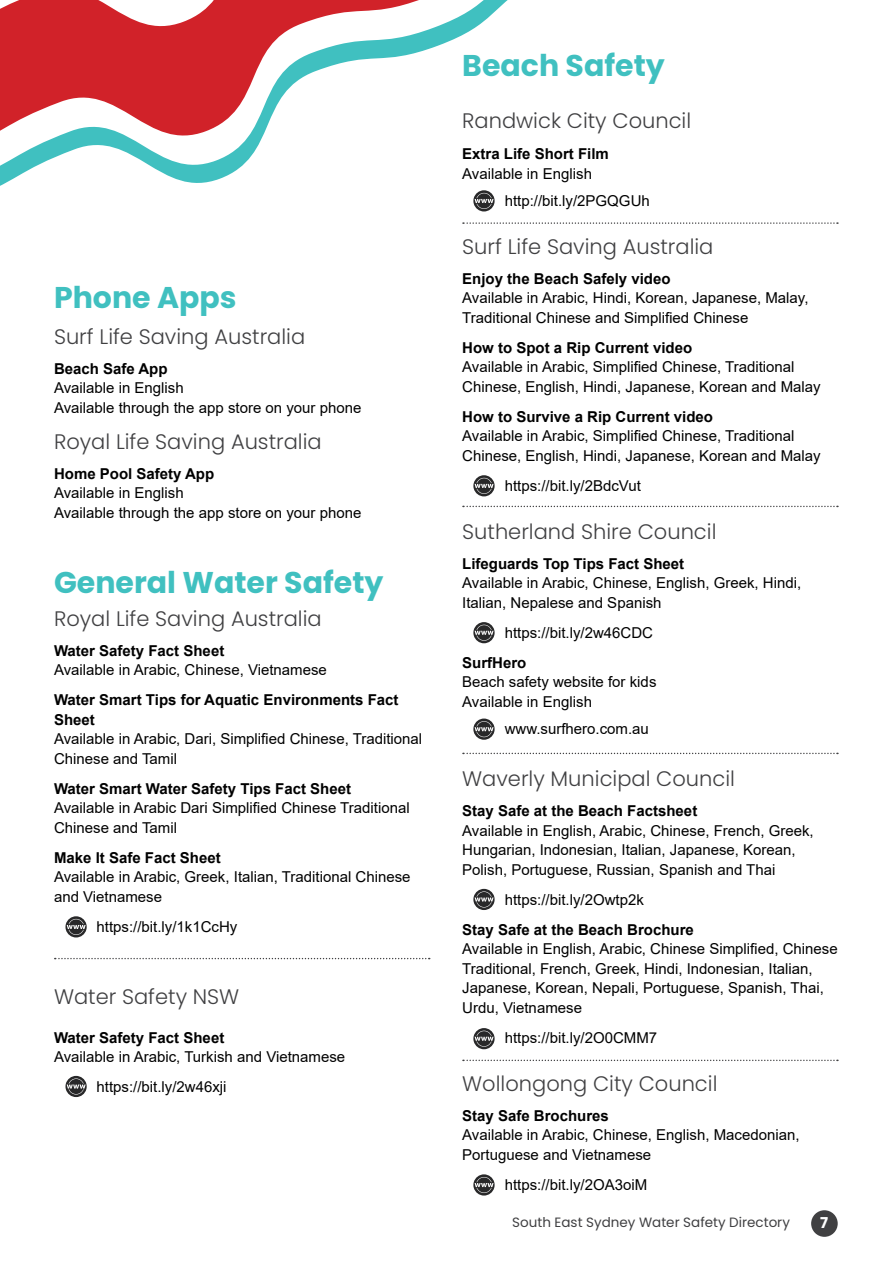
<style>
.page{position:relative;width:893px;height:1263px;background:#fff}
.page>*{position:absolute;margin:0;border:0;box-sizing:border-box;transform-origin:0 0}
.t1{font:700 30px "Poppins";color:#40c0c0}
.t2{font:300 21px "Poppins";color:#404042}
.t3{font:15px/19.5px "Arial";color:#000}
.t4{font:700 15px/19.5px "Arial";color:#000}
.t5{font:700 15px "Poppins";color:#fff}
.t6{font:13.5px "Poppins";color:#404042}
</style>
<div class="page">
<svg style="left:434px;top:0;width:72px;height:224px"></svg>
<svg style="left:0;top:0;width:434px;height:186px"></svg>
<div style="left:811px;top:1210px;width:27px;height:27px;background:#404042;border-radius:50%"></div>
<svg style="left:473px;top:622px;width:22px;height:21px"></svg>
<svg style="left:473px;top:718px;width:22px;height:22px"></svg>
<svg style="left:473px;top:190px;width:22px;height:21px"></svg>
<svg style="left:473px;top:475px;width:22px;height:21px"></svg>
<svg style="left:473px;top:889px;width:22px;height:21px"></svg>
<svg style="left:473px;top:1028px;width:22px;height:21px"></svg>
<svg style="left:473px;top:1174px;width:22px;height:21px"></svg>
<svg style="left:463px;top:1059px;width:375px;height:2px"></svg>
<svg style="left:463px;top:753px;width:375px;height:1px"></svg>
<svg style="left:463px;top:222px;width:375px;height:2px"></svg>
<svg style="left:463px;top:506px;width:375px;height:1px"></svg>
<svg style="left:65px;top:916px;width:22px;height:21px"></svg>
<svg style="left:65px;top:1076px;width:22px;height:21px"></svg>
<svg style="left:55px;top:958px;width:375px;height:1px"></svg>
<h1 class="t1" style="left:54px;top:283px;width:184px">Phone Apps</h1>
<h2 class="t2" style="left:54px;top:324px;width:253px">Surf Life Saving Australia</h2>
<p class="t4" style="left:54px;top:360px;width:115px">Beach Safe App</p>
<p class="t3" style="left:54px;top:379px;width:309px">Available in English<br>Available through the app store on your phone</p>
<h2 class="t2" style="left:54px;top:429px;width:269px">Royal Life Saving Australia</h2>
<p class="t4" style="left:54px;top:465px;width:162px">Home Pool Safety App</p>
<p class="t3" style="left:54px;top:484px;width:309px">Available in English<br>Available through the app store on your phone</p>
<h1 class="t1" style="left:54px;top:568px;width:331px">General Water Safety</h1>
<h2 class="t2" style="left:54px;top:606px;width:269px">Royal Life Saving Australia</h2>
<p class="t4" style="left:54px;top:642px;width:172px">Water Safety Fact Sheet</p>
<p class="t3" style="left:54px;top:661px;width:274px">Available in Arabic, Chinese, Vietnamese</p>
<p class="t4" style="left:54px;top:691px;width:346px">Water Smart Tips for Aquatic Environments Fact<br>Sheet</p>
<p class="t3" style="left:54px;top:729px;width:370px">Available in Arabic, Dari, Simplified Chinese, Traditional<br>Chinese and Tamil</p>
<p class="t4" style="left:54px;top:780px;width:299px">Water Smart Water Safety Tips Fact Sheet</p>
<p class="t3" style="left:54px;top:798px;width:357px">Available in Arabic Dari Simplified Chinese Traditional<br>Chinese and Tamil</p>
<p class="t4" style="left:54px;top:849px;width:168px">Make It Safe Fact Sheet</p>
<p class="t3" style="left:54px;top:868px;width:358px">Available in Arabic, Greek, Italian, Traditional Chinese and Vietnamese</p>
<p class="t3" style="left:97px;top:918px;width:142px">https://bit.ly/1k1CcHy</p>
<h2 class="t2" style="left:54px;top:984px;width:187px">Water Safety NSW</h2>
<p class="t4" style="left:54px;top:1029px;width:172px">Water Safety Fact Sheet</p>
<p class="t3" style="left:97px;top:1043px;width:250px;line-height:30px;text-indent:-43px">Available in Arabic, Turkish and Vietnamese https://bit.ly/2w46xji</p>
<h1 class="t1" style="left:462px;top:52px;width:204px">Beach Safety</h1>
<h2 class="t2" style="left:462px;top:108px;width:231px">Randwick City Council</h2>
<p class="t4" style="left:462px;top:145px;width:148px">Extra Life Short Film</p>
<p class="t3" style="left:505px;top:161px;width:147px;line-height:27px;text-indent:-43px">Available in English http://bit.ly/2PGQGUh</p>
<h2 class="t2" style="left:462px;top:234px;width:253px">Surf Life Saving Australia</h2>
<p class="t4" style="left:462px;top:270px;width:210px">Enjoy the Beach Safely video</p>
<p class="t3" style="left:462px;top:289px;width:348px">Available in Arabic, Hindi, Korean, Japanese, Malay,<br>Traditional Chinese and Simplified Chinese</p>
<p class="t4" style="left:462px;top:339px;width:232px">How to Spot a Rip Current video</p>
<p class="t3" style="left:462px;top:357px;width:360px">Available in Arabic, Simplified Chinese, Traditional<br>Chinese, English, Hindi, Japanese, Korean and Malay</p>
<p class="t4" style="left:462px;top:408px;width:252px">How to Survive a Rip Current video</p>
<p class="t3" style="left:462px;top:426px;width:360px">Available in Arabic, Simplified Chinese, Traditional<br>Chinese, English, Hindi, Japanese, Korean and Malay</p>
<p class="t3" style="left:505px;top:477px;width:138px">https://bit.ly/2BdcVut</p>
<h2 class="t2" style="left:462px;top:519px;width:256px">Sutherland Shire Council</h2>
<p class="t4" style="left:462px;top:555px;width:223px">Lifeguards Top Tips Fact Sheet</p>
<p class="t3" style="left:462px;top:574px;width:341px">Available in Arabic, Chinese, English, Greek, Hindi,<br>Italian, Nepalese and Spanish</p>
<p class="t3" style="left:505px;top:624px;width:150px">https://bit.ly/2w46CDC</p>
<p class="t4" style="left:462px;top:654px;width:66px">SurfHero</p>
<p class="t3" style="left:462px;top:673px;width:196px">Beach safety website for kids<br>Available in English</p>
<p class="t3" style="left:505px;top:720px;width:146px">www.surfhero.com.au</p>
<h2 class="t2" style="left:462px;top:766px;width:274px">Waverly Municipal Council</h2>
<p class="t4" style="left:462px;top:802px;width:237px">Stay Safe at the Beach Factsheet</p>
<p class="t3" style="left:462px;top:822px;width:353px">Available in English, Arabic, Chinese, French, Greek,<br>Hungarian, Indonesian, Italian, Japanese, Korean,<br>Polish, Portuguese, Russian, Spanish and Thai</p>
<p class="t3" style="left:505px;top:891px;width:141px">https://bit.ly/2Owtp2k</p>
<p class="t4" style="left:462px;top:921px;width:233px">Stay Safe at the Beach Brochure</p>
<p class="t3" style="left:462px;top:939px;width:377px">Available in English, Arabic, Chinese Simplified, Chinese Traditional, French, Greek, Hindi, Indonesian, Italian, Japanese, Korean, Nepali, Portuguese, Spanish, Thai, Urdu, Vietnamese</p>
<p class="t3" style="left:505px;top:1029px;width:154px">https://bit.ly/2O0CMM7</p>
<h2 class="t2" style="left:462px;top:1071px;width:257px">Wollongong City Council</h2>
<p class="t4" style="left:462px;top:1107px;width:148px">Stay Safe Brochures</p>
<p class="t3" style="left:462px;top:1126px;width:339px">Available in Arabic, Chinese, English, Macedonian,<br>Portuguese and Vietnamese</p>
<p class="t3" style="left:505px;top:1176px;width:144px">https://bit.ly/2OA3oiM</p>
<p class="t6" style="left:512px;top:1217px;width:279px">South East Sydney Water Safety Directory</p>
<p class="t5" style="left:820px;top:1216px;width:10px">7</p>
</div>
